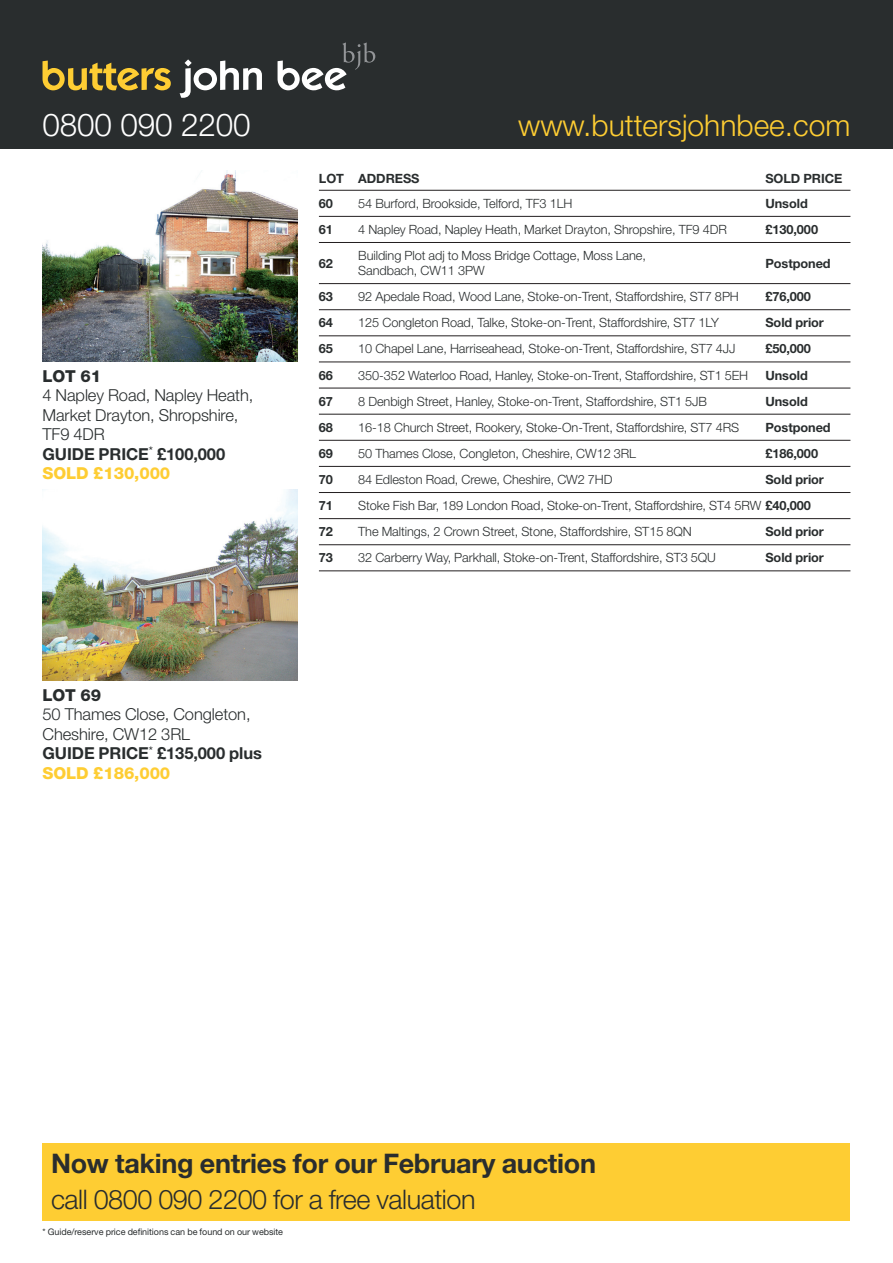
<style>
.page{position:relative;width:893px;height:1263px;background:#fff}
.page>*{position:absolute;margin:0;border:0;box-sizing:border-box;transform-origin:0 0}
.t1{font:300 31.5px "Helvetica Neue LT Std";letter-spacing:-.005em;color:#fff}
.t2{font:300 30px "Helvetica Neue LT Std";color:#fecd33}
.t3{font:700 27px "Helvetica Neue LT Std";letter-spacing:-.01em;color:#292d2e}
.t4{font:300 27px "Helvetica Neue LT Std";letter-spacing:-.015em;color:#292d2e}
.t5{font:300 16.5px/19.5px "Helvetica Neue LT Std";letter-spacing:-.005em;color:#292d2e}
.t6{font:800 16.5px "Helvetica Neue LT Std";letter-spacing:-.005em;color:#292d2e}
.t7{font:300 12.75px/15px "Helvetica Neue LT Std";letter-spacing:-.005em;color:#292d2e}
.t8{font:700 12.75px "Helvetica Neue LT Std";letter-spacing:-.005em;color:#292d2e}
.t9{font:9px "Helvetica Neue LT Std";letter-spacing:-.005em;color:#292d2e}
.s1{font-weight:700}
.s2{font-weight:800;color:#fecd33}
</style>
<div class="page">
<img style="left:43px;top:170px;width:255px;height:191px">
<img style="left:43px;top:489px;width:255px;height:191px">
<div style="left:43px;top:1142px;width:807px;height:78px;background:#fecd33"></div>
<div style="left:0;top:0;width:893px;height:149px;background:#292d2e"></div>
<svg style="left:43px;top:61px;width:128px;height:29px"></svg>
<svg style="left:180px;top:43px;width:195px;height:55px"></svg>
<hr style="left:319px;top:190px;width:531px;height:1px;background:#231f20">
<hr style="left:319px;top:216px;width:531px;height:1px;background:#231f20">
<hr style="left:319px;top:242px;width:531px;height:1px;background:#231f20">
<hr style="left:319px;top:283px;width:531px;height:1px;background:#231f20">
<hr style="left:319px;top:309px;width:531px;height:1px;background:#231f20">
<hr style="left:319px;top:335px;width:531px;height:1px;background:#231f20">
<hr style="left:319px;top:362px;width:531px;height:1px;background:#231f20">
<hr style="left:319px;top:388px;width:531px;height:1px;background:#231f20">
<hr style="left:319px;top:414px;width:531px;height:1px;background:#231f20">
<hr style="left:319px;top:440px;width:531px;height:1px;background:#231f20">
<hr style="left:319px;top:466px;width:531px;height:1px;background:#231f20">
<hr style="left:319px;top:492px;width:531px;height:1px;background:#231f20">
<hr style="left:319px;top:518px;width:531px;height:1px;background:#231f20">
<hr style="left:319px;top:544px;width:531px;height:1px;background:#231f20">
<hr style="left:319px;top:570px;width:531px;height:1px;background:#231f20">
<h1 class="t1" style="left:43px;top:113px;width:210px">0800 090 2200</h1>
<h2 class="t2" style="left:518px;top:115px;width:334px">www.buttersjohnbee.com</h2>
<p class="t6" style="left:43px;top:366px;width:60px">LOT 61</p>
<p class="t5" style="left:43px;top:387px;width:212px">4 Napley Road, Napley Heath,<br>Market Drayton, Shropshire,<br>TF9 4DR<br><span class="s1">GUIDE PRICE</span><sup>*</sup> <span class="s1">£100,000<br></span><span class="s2">SOLD £130,000</span></p>
<p class="t6" style="left:43px;top:685px;width:60px">LOT 69</p>
<p class="t5" style="left:43px;top:706px;width:221px">50 Thames Close, Congleton,<br>Cheshire, CW12 3RL<br><span class="s1">GUIDE PRICE</span><sup>*</sup> <span class="s1">£135,000 plus<br></span><span class="s2">SOLD £186,000</span></p>
<p class="t8" style="left:319px;top:174px;width:102px">LOT ADDRESS</p>
<p class="t8" style="left:765px;top:174px;width:78px">SOLD PRICE</p>
<p class="t8" style="left:319px;top:199px;width:16px">60</p>
<p class="t7" style="left:358px;top:197px;width:216px">54 Burford, Brookside, Telford, TF3 1LH</p>
<p class="t8" style="left:765px;top:199px;width:44px">Unsold</p>
<p class="t8" style="left:319px;top:225px;width:16px">61</p>
<p class="t7" style="left:358px;top:223px;width:370px">4 Napley Road, Napley Heath, Market Drayton, Shropshire, TF9 4DR</p>
<p class="t8" style="left:765px;top:225px;width:54px">£130,000</p>
<p class="t8" style="left:319px;top:258px;width:16px">62</p>
<p class="t7" style="left:358px;top:249px;width:289px">Building Plot adj to Moss Bridge Cottage, Moss Lane,<br>Sandbach, CW11 3PW</p>
<p class="t8" style="left:765px;top:258px;width:67px">Postponed</p>
<p class="t8" style="left:319px;top:292px;width:16px">63</p>
<p class="t7" style="left:358px;top:290px;width:382px">92 Apedale Road, Wood Lane, Stoke-on-Trent, Staffordshire, ST7 8PH</p>
<p class="t8" style="left:765px;top:292px;width:47px">£76,000</p>
<p class="t8" style="left:319px;top:318px;width:16px">64</p>
<p class="t7" style="left:358px;top:317px;width:362px">125 Congleton Road, Talke, Stoke-on-Trent, Staffordshire, ST7 1LY</p>
<p class="t8" style="left:765px;top:318px;width:60px">Sold prior</p>
<p class="t8" style="left:319px;top:344px;width:16px">65</p>
<p class="t7" style="left:358px;top:343px;width:379px">10 Chapel Lane, Harriseahead, Stoke-on-Trent, Staffordshire, ST7 4JJ</p>
<p class="t8" style="left:765px;top:344px;width:47px">£50,000</p>
<p class="t8" style="left:319px;top:370px;width:16px">66</p>
<p class="t7" style="left:358px;top:369px;width:392px">350-352 Waterloo Road, Hanley, Stoke-on-Trent, Staffordshire, ST1 5EH</p>
<p class="t8" style="left:765px;top:370px;width:44px">Unsold</p>
<p class="t8" style="left:319px;top:396px;width:16px">67</p>
<p class="t7" style="left:358px;top:395px;width:350px">8 Denbigh Street, Hanley, Stoke-on-Trent, Staffordshire, ST1 5JB</p>
<p class="t8" style="left:765px;top:396px;width:44px">Unsold</p>
<p class="t8" style="left:319px;top:423px;width:16px">68</p>
<p class="t7" style="left:358px;top:421px;width:382px">16-18 Church Street, Rookery, Stoke-On-Trent, Staffordshire, ST7 4RS</p>
<p class="t8" style="left:765px;top:423px;width:67px">Postponed</p>
<p class="t8" style="left:319px;top:449px;width:16px">69</p>
<p class="t7" style="left:358px;top:447px;width:279px">50 Thames Close, Congleton, Cheshire, CW12 3RL</p>
<p class="t8" style="left:765px;top:449px;width:54px">£186,000</p>
<p class="t8" style="left:319px;top:475px;width:16px">70</p>
<p class="t7" style="left:358px;top:473px;width:256px">84 Edleston Road, Crewe, Cheshire, CW2 7HD</p>
<p class="t8" style="left:765px;top:475px;width:60px">Sold prior</p>
<p class="t8" style="left:319px;top:501px;width:16px">71</p>
<p class="t7" style="left:358px;top:499px;width:454px">Stoke Fish Bar, 189 London Road, Stoke-on-Trent, Staffordshire, ST4 5RW <span class="s1">£40,000</span></p>
<p class="t8" style="left:319px;top:527px;width:16px">72</p>
<p class="t7" style="left:358px;top:525px;width:335px">The Maltings, 2 Crown Street, Stone, Staffordshire, ST15 8QN</p>
<p class="t8" style="left:765px;top:527px;width:60px">Sold prior</p>
<p class="t8" style="left:319px;top:553px;width:16px">73</p>
<p class="t7" style="left:358px;top:552px;width:359px">32 Carberry Way, Parkhall, Stoke-on-Trent, Staffordshire, ST3 5QU</p>
<p class="t8" style="left:765px;top:553px;width:60px">Sold prior</p>
<h3 class="t3" style="left:51px;top:1154px;width:546px">Now taking entries for our February auction</h3>
<h3 class="t4" style="left:51px;top:1190px;width:426px">call 0800 090 2200 for a free valuation</h3>
<p class="t9" style="left:43px;top:1227px;width:242px">* Guide/reserve price definitions can be found on our website</p>
</div>
